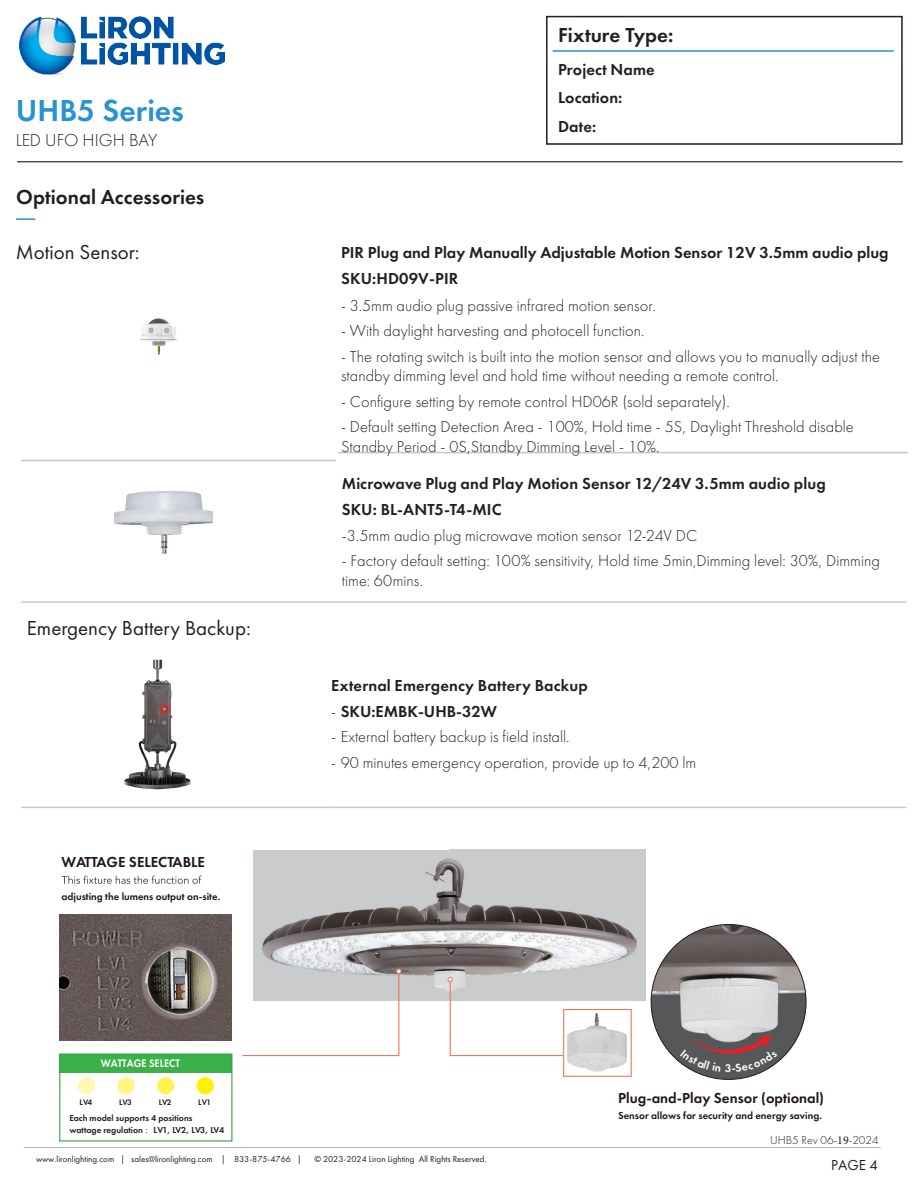
<style>
.page{position:relative;width:918px;height:1188px;background:#fff}
.page>*{position:absolute;margin:0;border:0;box-sizing:border-box;transform-origin:0 0}
.t1{font:600 31.5px "Futura PT";color:#2793d1}
.t2{font:21px "Futura PT";color:#231f20}
.t3{font:600 21px "Futura PT";color:#231f20}
.t4{font:300 18px "Futura PT";color:#231f20}
.t5{font:300 16.5px/19.8px "Futura PT";color:#231f20}
.t6{font:600 16.5px/28.5px "Futura PT";letter-spacing:.005em;color:#231f20}
.t7{font:600 15px "Futura PT";color:#221612}
.t8{font:15px "Futura PT";color:#231f20}
.t9{font:300 12px "Futura PT";color:#231f20}
.t10{font:600 11.25px "Futura PT";color:#fff;scale:.91 1}
.t11{font:600 10.5px "Futura PT";color:#221612}
.t12{font:9px "Futura PT";color:#231f20}
.t13{font:600 9px/12px "Futura PT";color:#231f20}
.t14{font:600 8.25px "Futura PT";letter-spacing:-.045em;color:#231f20}
.s1{font-weight:300}
.s2{font-family:"Adobe Song Std";font-weight:300}
.s3{font-family:"Minion Pro";font-weight:400}
</style>
<div class="page">
<div style="left:546px;top:16px;width:357px;height:129px;border:2px solid #231f20"></div>
<hr style="left:553px;top:50px;width:341px;height:2px;background:#2793d1">
<img style="left:19px;top:16px;width:206px;height:59px">
<hr style="left:17px;top:162px;width:886px;height:1px;background:#000">
<svg style="left:16px;top:218px;width:19px;height:2px"></svg>
<hr style="left:21px;top:460px;width:315px;height:1px;background:#c7c8ca">
<hr style="left:338px;top:452px;width:570px;height:1px;background:#c7c8ca">
<hr style="left:21px;top:601px;width:315px;height:2px;background:#c7c8ca">
<hr style="left:336px;top:601px;width:570px;height:2px;background:#c7c8ca">
<img style="left:115px;top:491px;width:98px;height:63px">
<img style="left:254px;top:850px;width:391px;height:151px">
<svg style="left:242px;top:969px;width:329px;height:88px"></svg>
<svg style="left:651px;top:925px;width:155px;height:154px"></svg>
<img style="left:651px;top:1002px;width:155px;height:61px">
<img style="left:565px;top:1011px;width:62px;height:61px">
<div style="left:563px;top:1009px;width:69px;height:68px;border:1px solid #f3745f"></div>
<div style="left:60px;top:1054px;width:172px;height:19px;background:#3db149"></div>
<div style="left:59px;top:1053px;width:173px;height:89px;border:1px solid #399f47"></div>
<div style="left:197px;top:1077px;width:17px;height:17px;background:#fff101;border-radius:50%"></div>
<svg style="left:62px;top:876px;width:140px;height:8px"></svg>
<div style="left:157px;top:1077px;width:17px;height:17px;background:#fff34f;border-radius:50%"></div>
<div style="left:117px;top:1077px;width:18px;height:17px;background:#fff685;border-radius:50%"></div>
<div style="left:78px;top:1077px;width:17px;height:17px;background:#fff8ae;border-radius:50%"></div>
<img style="left:60px;top:914px;width:172px;height:127px">
<hr style="left:24px;top:1147px;width:857px;height:1px;background:#231f20">
<img style="left:140px;top:318px;width:38px;height:37px">
<img style="left:124px;top:659px;width:67px;height:131px">
<hr style="left:21px;top:807px;width:315px;height:1px;background:#c7c8ca">
<hr style="left:336px;top:807px;width:570px;height:1px;background:#c7c8ca">
<svg style="left:680px;top:1035px;width:98px;height:38px"></svg>
<p class="t1" style="left:16px;top:90px;width:169px">UHB5 Series</p>
<p class="t4" style="left:16px;top:130px;width:143px">LED UFO HIGH BAY</p>
<p class="t3" style="left:16px;top:184px;width:190px">Optional Accessories</p>
<p class="t2" style="left:16px;top:240px;width:126px">Motion Sensor:</p>
<p class="t2" style="left:27px;top:615px;width:226px">Emergency Battery Backup:</p>
<p class="t7" style="left:62px;top:853px;width:145px">WATTAGE SELECTABLE</p>
<p class="t11" style="left:62px;top:890px;width:160px">adjusting the lumens output on-site.</p>
<p class="t10" style="left:101px;top:1057px;width:89px">WATTAGE SELECT</p>
<p class="t3" style="left:558px;top:21px;width:117px">Fixture Type:</p>
<p class="t6" style="left:558px;top:55px;width:98px">Project Name<br>Location:<br>Date:</p>
<p class="t6" style="left:341px;top:240px;width:549px;line-height:25.5px">PIR Plug and Play Manually Adjustable Motion Sensor 12V 3.5mm audio plug<br>SKU:HD09V-PIR</p>
<p class="t5" style="left:341px;top:295px;width:316px">- 3.5mm audio plug passive infrared motion sensor.</p>
<p class="t5" style="left:341px;top:321px;width:305px">- With daylight harvesting and photocell function.</p>
<p class="t5" style="left:341px;top:347px;width:541px">- The rotating switch is built into the motion sensor and allows you to manually adjust the standby dimming level and hold time without needing a remote control.</p>
<p class="t5" style="left:341px;top:392px;width:390px">- Configure setting by remote control HD06R (sold separately).</p>
<p class="t5" style="left:341px;top:417px;width:514px">- Default setting Detection Area - 100%, Hold time - 5S, Daylight Threshold disable<br>Standby Period - 0S,Standby Dimming Level - 10%.</p>
<p class="t6" style="left:342px;top:469px;width:485px">Microwave Plug and Play Motion Sensor 12/24V 3.5mm audio plug</p>
<p class="t6" style="left:342px;top:495px;width:161px">SKU: BL-ANT5-T4-MIC</p>
<p class="t5" style="left:342px;top:525px;width:357px">-3.5mm audio plug microwave motion sensor 12-24V DC</p>
<p class="t5" style="left:342px;top:551px;width:540px">- Factory default setting: 100% sensitivity, Hold time 5min,Dimming level: 30%, Dimming time: 60mins.</p>
<p class="t6" style="left:331px;top:671px;width:258px">External Emergency Battery Backup</p>
<p class="t6" style="left:331px;top:697px;width:168px"><span class="s1">-</span> SKU:EMBK-UHB-32W</p>
<p class="t5" style="left:331px;top:727px;width:240px">- External battery backup is field install.</p>
<p class="t5" style="left:331px;top:753px;width:367px">- 90 minutes emergency operation, provide up to 4,200 lm</p>
<p class="t7" style="left:618px;top:1088px;width:207px">Plug-and-Play Sensor (optional)</p>
<p class="t11" style="left:618px;top:1109px;width:205px">Sensor allows for security and energy saving.</p>
<p class="t14" style="left:80px;top:1097px;width:14px">LV4</p>
<p class="t14" style="left:119px;top:1097px;width:14px">LV3</p>
<p class="t14" style="left:159px;top:1097px;width:14px">LV2</p>
<p class="t14" style="left:198px;top:1097px;width:14px">LV1</p>
<p class="t13" style="left:69px;top:1112px;width:157px">Each model supports 4 positions wattage regulation <span class="s2">：</span>LV1, LV2, LV3, LV4</p>
<p class="t12" style="left:36px;top:1154px;width:267px">www.lironlighting.com | sales@lironlighting.com | 833-875-4766 |</p>
<p class="t12" style="left:314px;top:1154px;width:174px">© 2023-2024 Liron Lighting All Rights Reserved.</p>
<p class="t8" style="left:831px;top:1156px;width:48px">PAGE 4</p>
<p class="t9" style="left:770px;top:1133px;width:110px">UHB5 Rev 06-<span class="s3">19</span>-2024</p>
</div>
